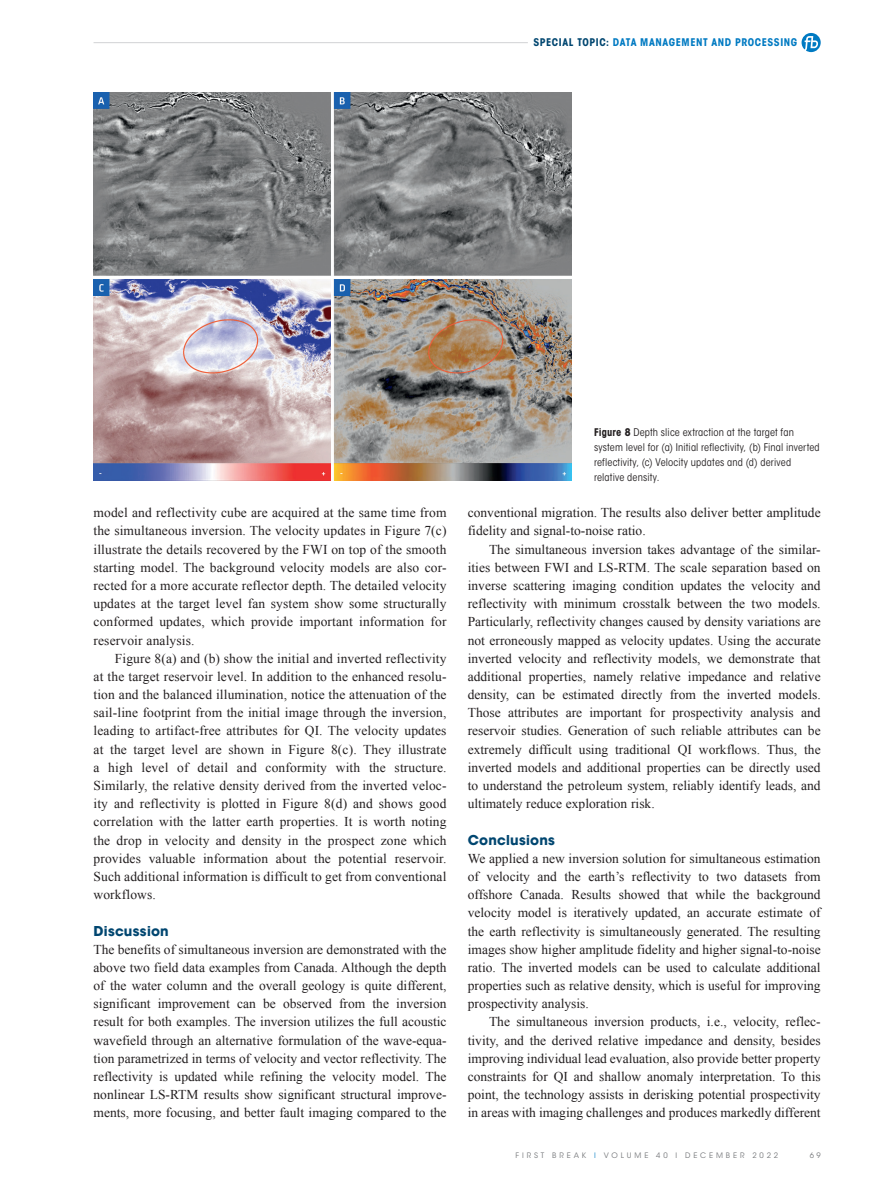
<style>
.page{position:relative;width:893px;height:1191px;background:#fff}
.page>*{position:absolute;margin:0;border:0;box-sizing:border-box;transform-origin:0 0}
._00-FB_BODY_indent{font:13.5px/18.1px "Times New Roman";color:#231f20;text-align:justify}
._00-FB_BODY{font:13.5px/18.1px "Times New Roman";color:#231f20;text-align:justify}
._02-HEADER_2{font:700 13.5px "ITC Avant Garde Std";letter-spacing:.015em;color:#004670}
._06-CAPTION_black{font:condensed 10.5px/15px "ITC Avant Garde Std";letter-spacing:.015em;color:#231f20}
.t1{font:700 condensed 10.5px "ITC Avant Garde Std";letter-spacing:.05em;color:#007ac2}
.t2{font:7.5px "ITC Avant Garde Std";letter-spacing:.39em;color:#787a7d}
.s1{color:#004670}
.s2{font-weight:700}
.s3{color:#1c8acb}
</style>
<div class="page">
<hr style="left:94px;top:42px;width:434px;height:1px;background:#d1d2d4">
<svg style="left:801px;top:33px;width:20px;height:19px"></svg>
<img style="left:94px;top:93px;width:477px;height:387px">
<p class="t1" style="left:533px;top:36px;width:265px"><span class="s1">SPECIAL TOPIC:</span> DATA MANAGEMENT AND PROCESSING</p>
<p class="_00-FB_BODY_indent" style="left:94px;top:503px;width:355px">model and reflectivity cube are acquired at the same time from the simultaneous inversion. The velocity updates in Figure 7(c) illustrate the details recovered by the FWI on top of the smooth starting model. The background velocity models are also cor&shy;rected for a more accurate reflector depth. The detailed velocity updates at the target level fan system show some structurally conformed updates, which provide important information for reservoir analysis.</p>
<p class="_00-FB_BODY_indent" style="left:94px;top:649px;width:355px;text-indent:21px">Figure 8(a) and (b) show the initial and inverted reflectivity at the target reservoir level. In addition to the enhanced resolu&shy;tion and the balanced illumination, notice the attenuation of the sail-line footprint from the initial image through the inversion, leading to artifact-free attributes for QI. The velocity updates at the target level are shown in Figure 8(c). They illustrate a high level of detail and conformity with the structure.<br>Similarly, the relative density derived from the inverted veloc&shy;ity and reflectivity is plotted in Figure 8(d) and shows good correlation with the latter earth properties. It is worth noting the drop in velocity and density in the prospect zone which provides valuable information about the potential reservoir.<br>Such additional information is difficult to get from conventional workflows.</p>
<p class="_02-HEADER_2" style="left:94px;top:921px;width:77px">Discussion</p>
<p class="_00-FB_BODY" style="left:94px;top:940px;width:354px">The benefits of simultaneous inversion are demonstrated with the above two field data examples from Canada. Although the depth of the water column and the overall geology is quite different, significant improvement can be observed from the inversion result for both examples. The inversion utilizes the full acoustic wavefield through an alternative formulation of the wave-equa&shy;tion parametrized in terms of velocity and vector reflectivity. The reflectivity is updated while refining the velocity model. The nonlinear LS-RTM results show significant structural improve&shy;ments, more focusing, and better fault imaging compared to the</p>
<p class="_06-CAPTION_black" style="left:594px;top:424px;width:227px"><span class="s2">Figure 8</span> Depth slice extraction at the target fan system level for (a) Initial reflectivity, (b) Final inverted reflectivity, (c) Velocity updates and (d) derived relative density.</p>
<p class="_00-FB_BODY" style="left:468px;top:503px;width:354px">conventional migration. The results also deliver better amplitude fidelity and signal-to-noise ratio.</p>
<p class="_00-FB_BODY_indent" style="left:468px;top:540px;width:354px;text-indent:21px">The simultaneous inversion takes advantage of the similar&shy;ities between FWI and LS-RTM. The scale separation based on inverse scattering imaging condition updates the velocity and reflectivity with minimum crosstalk between the two models.<br>Particularly, reflectivity changes caused by density variations are not erroneously mapped as velocity updates. Using the accurate inverted velocity and reflectivity models, we demonstrate that additional properties, namely relative impedance and relative density, can be estimated directly from the inverted models.<br>Those attributes are important for prospectivity analysis and reservoir studies. Generation of such reliable attributes can be extremely difficult using traditional QI workflows. Thus, the inverted models and additional properties can be directly used to understand the petroleum system, reliably identify leads, and ultimately reduce exploration risk.</p>
<p class="_02-HEADER_2" style="left:468px;top:831px;width:89px">Conclusions</p>
<p class="_00-FB_BODY" style="left:468px;top:849px;width:354px">We applied a new inversion solution for simultaneous estimation of velocity and the earth’s reflectivity to two datasets from offshore Canada. Results showed that while the background velocity model is iteratively updated, an accurate estimate of the earth reflectivity is simultaneously generated. The resulting images show higher amplitude fidelity and higher signal-to-noise ratio. The inverted models can be used to calculate additional properties such as relative density, which is useful for improving prospectivity analysis.</p>
<p class="_00-FB_BODY_indent" style="left:468px;top:1012px;width:354px;text-indent:21px">The simultaneous inversion products, i.e., velocity, reflec&shy;tivity, and the derived relative impedance and density, besides improving individual lead evaluation, also provide better property constraints for QI and shallow anomaly interpretation. To this point, the technology assists in derisking potential prospectivity in areas with imaging challenges and produces markedly different</p>
<p class="t2" style="left:516px;top:1151px;width:264px">FIRST BREAK <span class="s3">I</span> VOLUME 40 I DECEMBER 2022</p>
<p class="t2" style="left:810px;top:1151px;width:12px">6 9</p>
</div>
